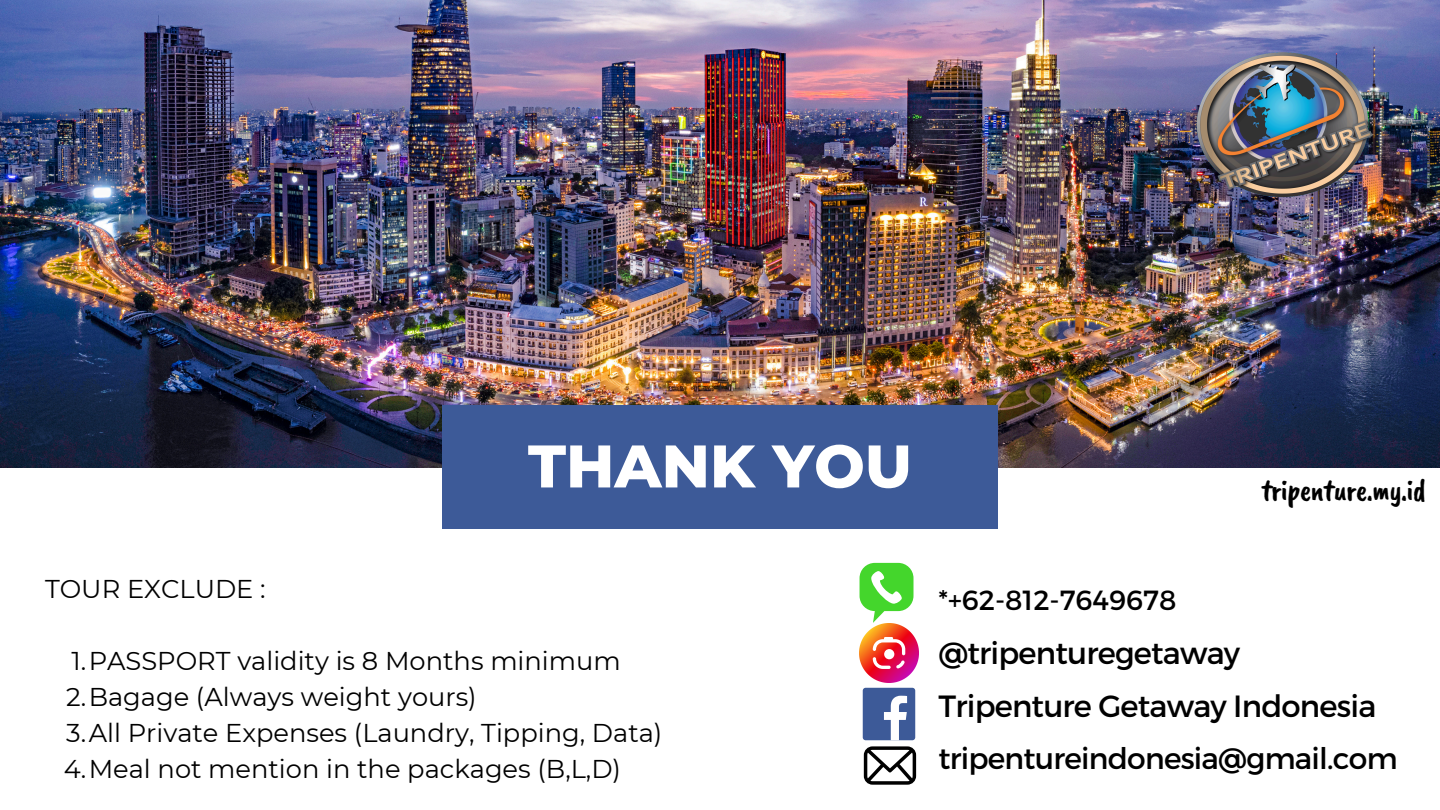
<style>
.page{position:relative;width:1440px;height:810px;background:#fff}
.page>*{position:absolute;margin:0;border:0;box-sizing:border-box;transform-origin:0 0}
.t1{font:800 60px "Montserrat";color:#fff}
.t2{font:30.7px "Montserrat";letter-spacing:-.025em;color:#000}
.t3{font:30.7px "Caveat Brush";letter-spacing:-.025em;color:#000}
.t4{font:29.7px "Montserrat";letter-spacing:-.025em;color:#000}
.t5{font:27.7px "Montserrat";color:#000}
.t6{font:25.7px "Montserrat";color:#000}
</style>
<div class="page">
<img style="left:0;top:0;width:1440px;height:468px">
<div style="left:442px;top:405px;width:556px;height:124px;background:#3d5a98"></div>
<div style="left:860px;top:563px;width:54px;height:48px;background:#44d62c;border-radius:15px"></div>
<svg style="left:871px;top:571px;width:31px;height:33px"></svg>
<svg style="left:864px;top:746px;width:52px;height:39px"></svg>
<div style="left:863px;top:688px;width:52px;height:52px;background:#3d5a98;border-radius:3px"></div>
<svg style="left:884px;top:696px;width:23px;height:44px"></svg>
<svg style="left:859px;top:623px;width:60px;height:60px"></svg>
<div style="left:884px;top:649px;width:10px;height:10px;background:#fff;border-radius:50%"></div>
<img style="left:1181px;top:37px;width:196px;height:182px">
<p class="t6" style="left:45px;top:573px;width:222px">TOUR EXCLUDE :</p>
<p class="t1" style="left:528px;top:429px;width:386px">THANK YOU</p>
<p class="t6" style="left:71px;top:645px;width:551px">1.PASSPORT validity is 8 Months minimum</p>
<h1 class="t6" style="left:66px;top:681px;width:412px">2.Bagage (Always weight yours)</h1>
<h2 class="t6" style="left:66px;top:717px;width:598px">3.All Private Expenses (Laundry, Tipping, Data)</h2>
<h3 class="t6" style="left:64px;top:753px;width:559px">4.Meal not mention in the packages (B,L,D)</h3>
<p class="t3" style="left:1261px;top:470px;width:166px">tripenture.my.id</p>
<p class="t5" style="left:938px;top:582px;width:239px">*+62-812-7649678</p>
<p class="t2" style="left:938px;top:633px;width:303px">@tripenturegetaway</p>
<p class="t2" style="left:938px;top:686px;width:439px">Tripenture Getaway Indonesia</p>
<p class="t4" style="left:938px;top:739px;width:461px">tripentureindonesia@gmail.com</p>
</div>
